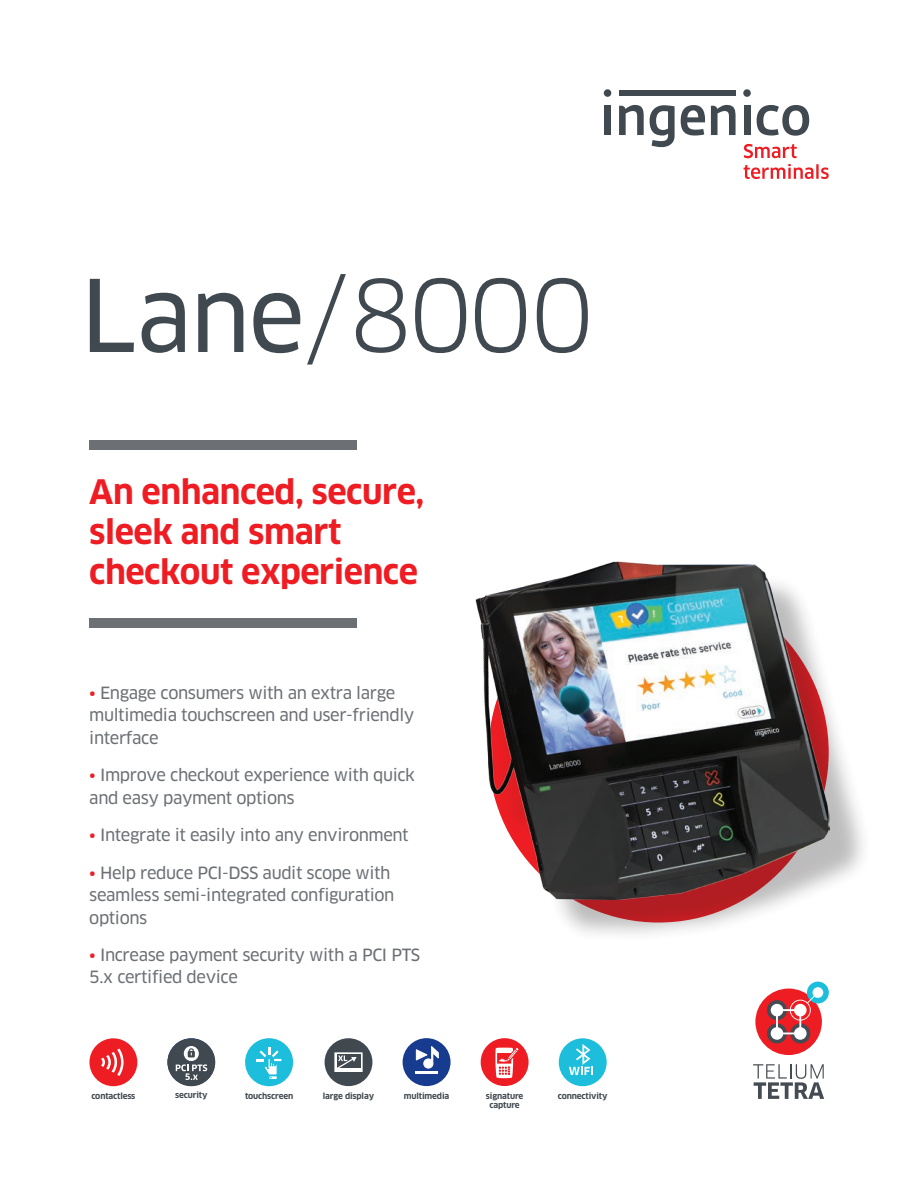
<style>
.page{position:relative;width:918px;height:1188px;background:#fff}
.page>*{position:absolute;margin:0;border:0;box-sizing:border-box;transform-origin:0 0}
.t1{font:97.5px "Clan OT";color:#414950}
.t2{font:700 33px/39.6px "Clan OT";letter-spacing:-.015em;color:#ee1d23}
.t3{font:16.5px/22.5px "Clan OT News";letter-spacing:-.025em;color:#6c7075}
.t4{font:700 8.25px "Clan OT";letter-spacing:-.015em;color:#414950}
.s1{font-family:"Clan OT News"}
.s2{color:#ee1d23}
</style>
<div class="page">
<div style="left:89px;top:440px;width:268px;height:10px;background:#6c7075"></div>
<div style="left:89px;top:618px;width:268px;height:10px;background:#6c7075"></div>
<div style="left:755px;top:989px;width:67px;height:66px;background:#ee1d23;border-radius:50%"></div>
<svg style="left:767px;top:1023px;width:20px;height:20px"></svg>
<div style="left:790px;top:1023px;width:20px;height:20px;background:#444b52;border-radius:50%"></div>
<div style="left:807px;top:982px;width:22px;height:21px;background:#1cbedc;border-radius:50%"></div>
<svg style="left:767px;top:1000px;width:20px;height:20px"></svg>
<svg style="left:771px;top:987px;width:52px;height:53px"></svg>
<svg style="left:753px;top:1064px;width:71px;height:35px"></svg>
<div style="left:604px;top:106px;width:7px;height:29px;background:#414950"></div>
<div style="left:619px;top:90px;width:117px;height:6px;background:#414950"></div>
<svg style="left:650px;top:105px;width:25px;height:42px"></svg>
<svg style="left:681px;top:105px;width:24px;height:31px"></svg>
<div style="left:744px;top:106px;width:6px;height:29px;background:#414950"></div>
<svg style="left:757px;top:105px;width:52px;height:31px"></svg>
<div style="left:604px;top:89px;width:7px;height:8px;background:#414950;border-radius:50%"></div>
<div style="left:743px;top:89px;width:8px;height:8px;background:#414950;border-radius:50%"></div>
<svg style="left:619px;top:105px;width:25px;height:30px"></svg>
<svg style="left:711px;top:105px;width:25px;height:30px"></svg>
<svg style="left:744px;top:144px;width:53px;height:14px"></svg>
<svg style="left:744px;top:164px;width:69px;height:15px"></svg>
<hr style="left:816px;top:164px;width:3px;height:15px;background:#ee1d23">
<svg style="left:821px;top:167px;width:8px;height:12px"></svg>
<div style="left:89px;top:1038px;width:48px;height:48px;background:#ee1d23;border-radius:50%"></div>
<svg style="left:101px;top:1049px;width:23px;height:27px"></svg>
<div style="left:486px;top:572px;width:386px;height:371px;background:#231f20;opacity:.3"></div>
<img style="left:475px;top:561px;width:354px;height:339px">
<div style="left:167px;top:1039px;width:48px;height:47px;background:#414950;border-radius:50%"></div>
<svg style="left:184px;top:1046px;width:15px;height:15px"></svg>
<svg style="left:188px;top:1048px;width:7px;height:9px"></svg>
<svg style="left:176px;top:1064px;width:31px;height:16px"></svg>
<div style="left:559px;top:1038px;width:48px;height:48px;background:#1cbedc;border-radius:50%"></div>
<svg style="left:569px;top:1044px;width:24px;height:31px"></svg>
<div style="left:245px;top:1038px;width:48px;height:48px;background:#1cbedc;border-radius:50%"></div>
<svg style="left:257px;top:1048px;width:24px;height:31px"></svg>
<div style="left:325px;top:1038px;width:47px;height:48px;background:#414950;border-radius:50%"></div>
<div style="left:334px;top:1052px;width:29px;height:20px;background:#fff"></div>
<div style="left:337px;top:1054px;width:23px;height:14px;background:#414950"></div>
<svg style="left:337px;top:1056px;width:20px;height:12px"></svg>
<div style="left:403px;top:1038px;width:48px;height:48px;background:#173b8e;border-radius:50%"></div>
<hr style="left:415px;top:1071px;width:22px;height:3px;background:#fff">
<svg style="left:416px;top:1046px;width:23px;height:22px"></svg>
<div style="left:481px;top:1038px;width:48px;height:48px;background:#ee1d23;border-radius:50%"></div>
<svg style="left:495px;top:1047px;width:24px;height:31px"></svg>
<h1 class="t1" style="left:80px;top:258px;width:515px"><span class="s1">Lane</span>/8000</h1>
<h2 class="t2" style="left:89px;top:473px;width:337px">An enhanced, secure, sleek and smart checkout experience</h2>
<p class="t3" style="left:89px;top:682px;width:327px"><span class="s2">•</span> Engage consumers with an extra large multimedia touchscreen and user-friendly interface</p>
<p class="t3" style="left:89px;top:764px;width:327px"><span class="s2">•</span> Improve checkout experience with quick and easy payment options</p>
<p class="t3" style="left:89px;top:824px;width:321px"><span class="s2">•</span> Integrate it easily into any environment</p>
<p class="t3" style="left:89px;top:861px;width:307px"><span class="s2">•</span> Help reduce PCI-DSS audit scope with seamless semi-integrated configuration options</p>
<p class="t3" style="left:89px;top:944px;width:333px"><span class="s2">•</span> Increase payment security with a PCI PTS<br>5.x certified device</p>
<p class="t4" style="left:92px;top:1091px;width:45px">contactless</p>
<p class="t4" style="left:175px;top:1091px;width:34px">security</p>
<p class="t4" style="left:245px;top:1091px;width:50px">touchscreen</p>
<p class="t4" style="left:323px;top:1091px;width:53px">large display</p>
<p class="t4" style="left:404px;top:1091px;width:47px">multimedia</p>
<p class="t4" style="left:486px;top:1091px;width:39px">signature</p>
<p class="t4" style="left:558px;top:1091px;width:51px">connectivity</p>
<p class="t4" style="left:490px;top:1100px;width:32px">capture</p>
</div>
